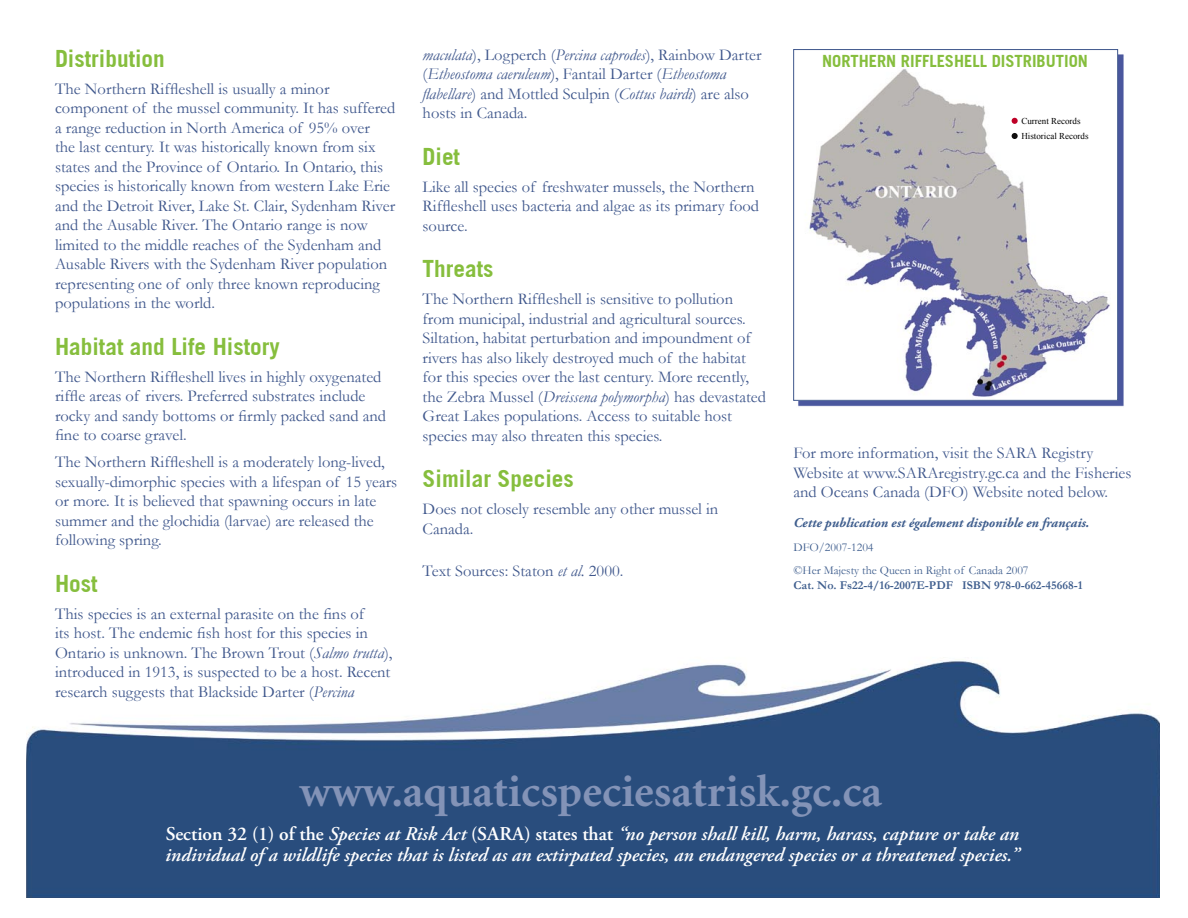
<style>
.page{position:relative;width:1188px;height:918px;background:#fff}
.page>*{position:absolute;margin:0;border:0;box-sizing:border-box;transform-origin:0 0}
.t1{font:700 45px "Minion";color:#8393b7}
.t2{font:700 23.25px "Trade Gothic";color:#86be3d}
.t3{font:italic 600 19.5px/21px "Adobe Garamond Pro";color:#fff}
.t4{font:16.5px/19.5px "Garamond";color:#3f578c}
.t5{font:700 16.5px "Trade Gothic";color:#86be3d}
.t6{font:italic 700 13.5px "Adobe Garamond Pro";color:#3f5e8e}
.t7{font:12px "Garamond";color:#3f5e8e}
.t8{font:700 12px "Garamond";color:#3f5e8e}
.t9{font:9px "Times New Roman";color:#000}
.s1{font-style:italic}
.s2{font-style:normal}
</style>
<div class="page">
<img style="left:27px;top:661px;width:1133px;height:237px">
<svg style="left:798px;top:52px;width:326px;height:355px;background:#606caa"></svg>
<img style="left:798px;top:52px;width:318px;height:347px">
<div style="left:793px;top:49px;width:325px;height:352px;border:1px solid #3f578c"></div>
<svg style="left:1012px;top:118px;width:6px;height:6px"></svg>
<svg style="left:1012px;top:133px;width:6px;height:6px"></svg>
<p class="t4" style="left:423px;top:44px;width:341px"><span class="s1">maculata</span>), Logperch (<span class="s1">Percina caprodes</span>), Rainbow Darter (<span class="s1">Etheostoma caeruleum</span>), Fantail Darter (<span class="s1">Etheostoma flabellare</span>) and Mottled Sculpin (<span class="s1">Cottus bairdi</span>) are also hosts in Canada.</p>
<p class="t2" style="left:423px;top:142px;width:39px">Diet</p>
<p class="t4" style="left:423px;top:176px;width:338px">Like all species of freshwater mussels, the Northern<br>Riffleshell uses bacteria and algae as its primary food source.</p>
<p class="t2" style="left:423px;top:255px;width:73px">Threats</p>
<p class="t4" style="left:423px;top:289px;width:345px">The Northern Riffleshell is sensitive to pollution from municipal, industrial and agricultural sources.<br>Siltation, habitat perturbation and impoundment of rivers has also likely destroyed much of the habitat for this species over the last century. More recently, the Zebra Mussel (<span class="s1">Dreissena polymorpha</span>) has devastated Great Lakes populations. Access to suitable host species may also threaten this species.</p>
<p class="t2" style="left:423px;top:465px;width:153px">Similar Species</p>
<p class="t4" style="left:423px;top:499px;width:297px">Does not closely resemble any other mussel in<br>Canada.</p>
<p class="t4" style="left:423px;top:560px;width:202px">Text Sources: Staton <span class="s1">et al.</span> 2000.</p>
<p class="t2" style="left:55px;top:44px;width:111px">Distribution</p>
<p class="t5" style="left:822px;top:51px;width:267px">NORTHERN RIFFLESHELL DISTRIBUTION</p>
<p class="t4" style="left:55px;top:78px;width:342px">The Northern Riffleshell is usually a minor component of the mussel community. It has suffered a range reduction in North America of 95% over<br>the last century. It was historically known from six states and the Province of Ontario. In Ontario, this species is historically known from western Lake Erie and the Detroit River, Lake St. Clair, Sydenham River and the Ausable River. The Ontario range is now limited to the middle reaches of the Sydenham and Ausable Rivers with the Sydenham River population representing one of only three known reproducing populations in the world.</p>
<p class="t2" style="left:55px;top:332px;width:226px">Habitat and Life History</p>
<p class="t4" style="left:55px;top:366px;width:333px">The Northern Riffleshell lives in highly oxygenated riffle areas of rivers. Preferred substrates include rocky and sandy bottoms or firmly packed sand and fine to coarse gravel.</p>
<p class="t4" style="left:55px;top:452px;width:344px">The Northern Riffleshell is a moderately long-lived, sexually-dimorphic species with a lifespan of 15 years or more. It is believed that spawning occurs in late summer and the glochidia (larvae) are released the following spring.</p>
<p class="t2" style="left:55px;top:569px;width:44px">Host</p>
<p class="t4" style="left:55px;top:603px;width:339px">This species is an external parasite on the fins of<br>its host. The endemic fish host for this species in Ontario is unknown. The Brown Trout (<span class="s1">Salmo trutta</span>), introduced in 1913, is suspected to be a host. Recent research suggests that Blackside Darter (<span class="s1">Percina</span></p>
<p class="t9" style="left:1021px;top:115px;width:61px">Current Records</p>
<p class="t9" style="left:1021px;top:130px;width:69px">Historical Records</p>
<p class="t4" style="left:793px;top:443px;width:301px">For more information, visit the SARA Registry</p>
<p class="t4" style="left:793px;top:462px;width:340px">Website at www.SARAregistry.gc.ca and the Fisheries and Oceans Canada (DFO) Website noted below.</p>
<p class="t6" style="left:793px;top:515px;width:298px">Cette publication est également disponible en français.</p>
<p class="t7" style="left:793px;top:539px;width:82px">DFO/2007-1204</p>
<p class="t7" style="left:793px;top:562px;width:237px">©Her Majesty the Queen in Right of Canada 2007</p>
<p class="t8" style="left:793px;top:577px;width:291px">Cat. No. Fs22-4/16-2007E-PDF ISBN 978-0-662-45668-1</p>
<p class="t1" style="left:299px;top:768px;width:584px">www.aquaticspeciesatrisk.gc.ca</p>
<p class="t3" style="left:165px;top:824px;width:856px"><span class="s2">Section 32 (1) of the</span> Species at Risk Act <span class="s2">(SARA) states that</span> “no person shall kill, harm, harass, capture or take an individual of a wildlife species that is listed as an extirpated species, an endangered species or a threatened species.”</p>
</div>
